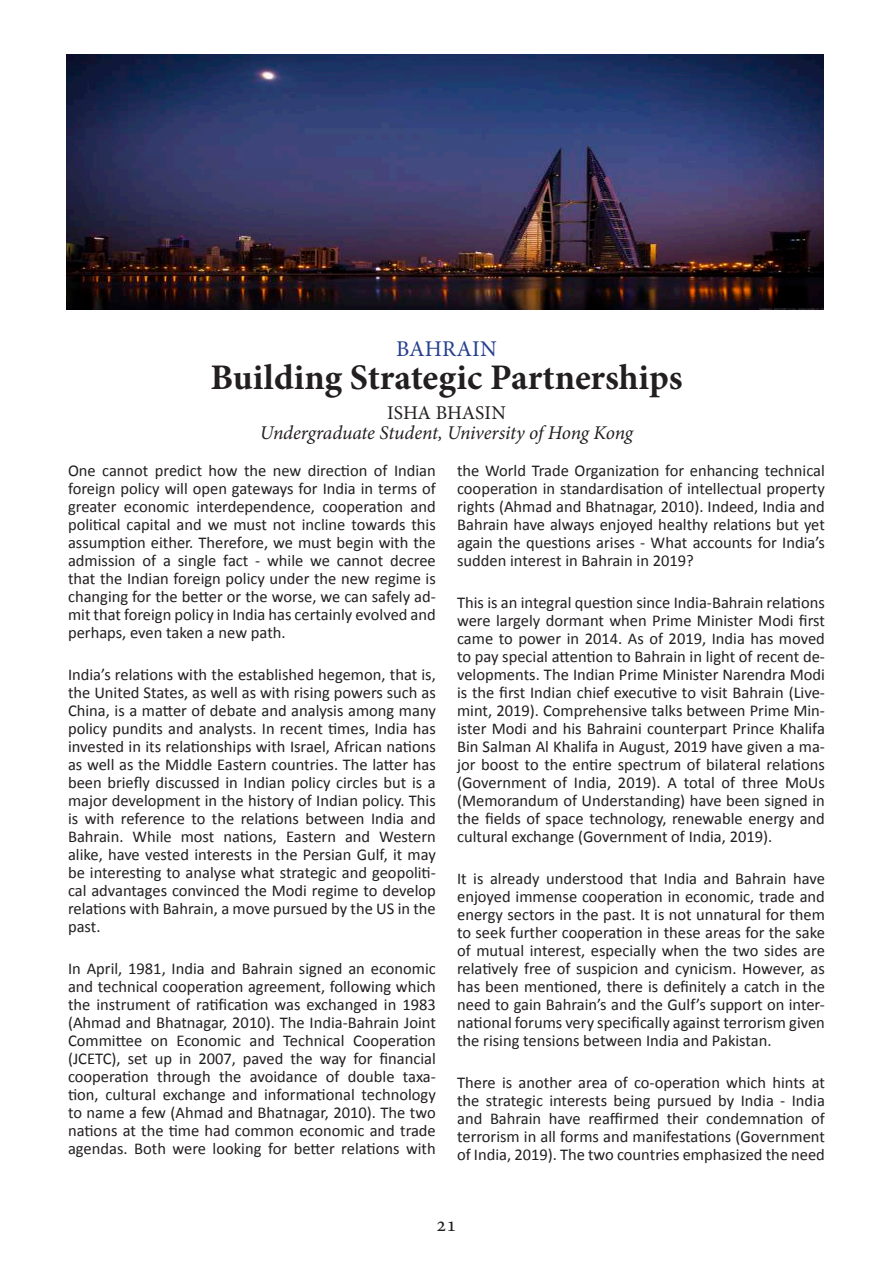
<style>
.page{position:relative;width:893px;height:1263px;background:#fff}
.page>*{position:absolute;margin:0;border:0;box-sizing:border-box;transform-origin:0 0}
.t1{font:700 36px "Minion Pro";color:#231f20}
.t2{font:22.5px "Minion Pro";letter-spacing:.01em;color:#253f8e}
.t3{font:21px "Minion Pro";color:#231f20}
.t4{font:italic 19.5px "Minion Pro";letter-spacing:-.01em;color:#231f20}
.t5{font:19.5px "Minion Pro";color:#231f20}
.t6{font:16.5px/18px "Calibri";color:#231f20;text-align:justify}
</style>
<div class="page">
<img style="left:67px;top:54px;width:757px;height:255px">
<h2 class="t2" style="left:396px;top:334px;width:102px">BAHRAIN</h2>
<h1 class="t1" style="left:210px;top:352px;width:474px">Building Strategic Partnerships</h1>
<p class="t5" style="left:387px;top:400px;width:120px">ISHA BHASIN</p>
<p class="t4" style="left:260px;top:419px;width:375px">Undergraduate Student, University of Hong Kong</p>
<p class="t6" style="left:68px;top:461px;width:369px">One cannot predict how the new direction of Indian foreign policy will open gateways for India in terms of greater economic interdependence, cooperation and political capital and we must not incline towards this assumption either. Therefore, we must begin with the admission of a single fact - while we cannot decree that the Indian foreign policy under the new regime is changing for the better or the worse, we can safely ad&shy;mit that foreign policy in India has certainly evolved and perhaps, even taken a new path.</p>
<p class="t6" style="left:68px;top:665px;width:369px">India’s relations with the established hegemon, that is, the United States, as well as with rising powers such as China, is a matter of debate and analysis among many policy pundits and analysts. In recent times, India has invested in its relationships with Israel, African nations as well as the Middle Eastern countries. The latter has been briefly discussed in Indian policy circles but is a major development in the history of Indian policy. This is with reference to the relations between India and Bahrain. While most nations, Eastern and Western alike, have vested interests in the Persian Gulf, it may be interesting to analyse what strategic and geopoliti&shy;cal advantages convinced the Modi regime to develop relations with Bahrain, a move pursued by the US in the past.</p>
<p class="t6" style="left:68px;top:959px;width:369px">In April, 1981, India and Bahrain signed an economic and technical cooperation agreement, following which the instrument of ratification was exchanged in 1983 (Ahmad and Bhatnagar, 2010). The India-Bahrain Joint Committee on Economic and Technical Cooperation (JCETC), set up in 2007, paved the way for financial cooperation through the avoidance of double taxa&shy;tion, cultural exchange and informational technology to name a few (Ahmad and Bhatnagar, 2010). The two nations at the time had common economic and trade agendas. Both were looking for better relations with</p>
<p class="t6" style="left:457px;top:461px;width:369px">the World Trade Organization for enhancing technical cooperation in standardisation of intellectual property rights (Ahmad and Bhatnagar, 2010). Indeed, India and Bahrain have always enjoyed healthy relations but yet again the questions arises - What accounts for India’s sudden interest in Bahrain in 2019?</p>
<p class="t6" style="left:457px;top:593px;width:369px">This is an integral question since India-Bahrain relations were largely dormant when Prime Minister Modi first came to power in 2014. As of 2019, India has moved to pay special attention to Bahrain in light of recent de&shy;velopments. The Indian Prime Minister Narendra Modi is the first Indian chief executive to visit Bahrain (Live&shy;mint, 2019). Comprehensive talks between Prime Min&shy;ister Modi and his Bahraini counterpart Prince Khalifa Bin Salman Al Khalifa in August, 2019 have given a ma&shy;jor boost to the entire spectrum of bilateral relations (Government of India, 2019). A total of three MoUs (Memorandum of Understanding) have been signed in the fields of space technology, renewable energy and cultural exchange (Government of India, 2019).</p>
<p class="t6" style="left:457px;top:869px;width:369px">It is already understood that India and Bahrain have enjoyed immense cooperation in economic, trade and energy sectors in the past. It is not unnatural for them to seek further cooperation in these areas for the sake of mutual interest, especially when the two sides are relatively free of suspicion and cynicism. However, as has been mentioned, there is definitely a catch in the need to gain Bahrain’s and the Gulf’s support on inter&shy;national forums very specifically against terrorism given the rising tensions between India and Pakistan.</p>
<p class="t6" style="left:457px;top:1073px;width:369px">There is another area of co-operation which hints at the strategic interests being pursued by India - India and Bahrain have reaffirmed their condemnation of terrorism in all forms and manifestations (Government of India, 2019). The two countries emphasized the need</p>
<p class="t3" style="left:436px;top:1211px;width:22px">21</p>
</div>
